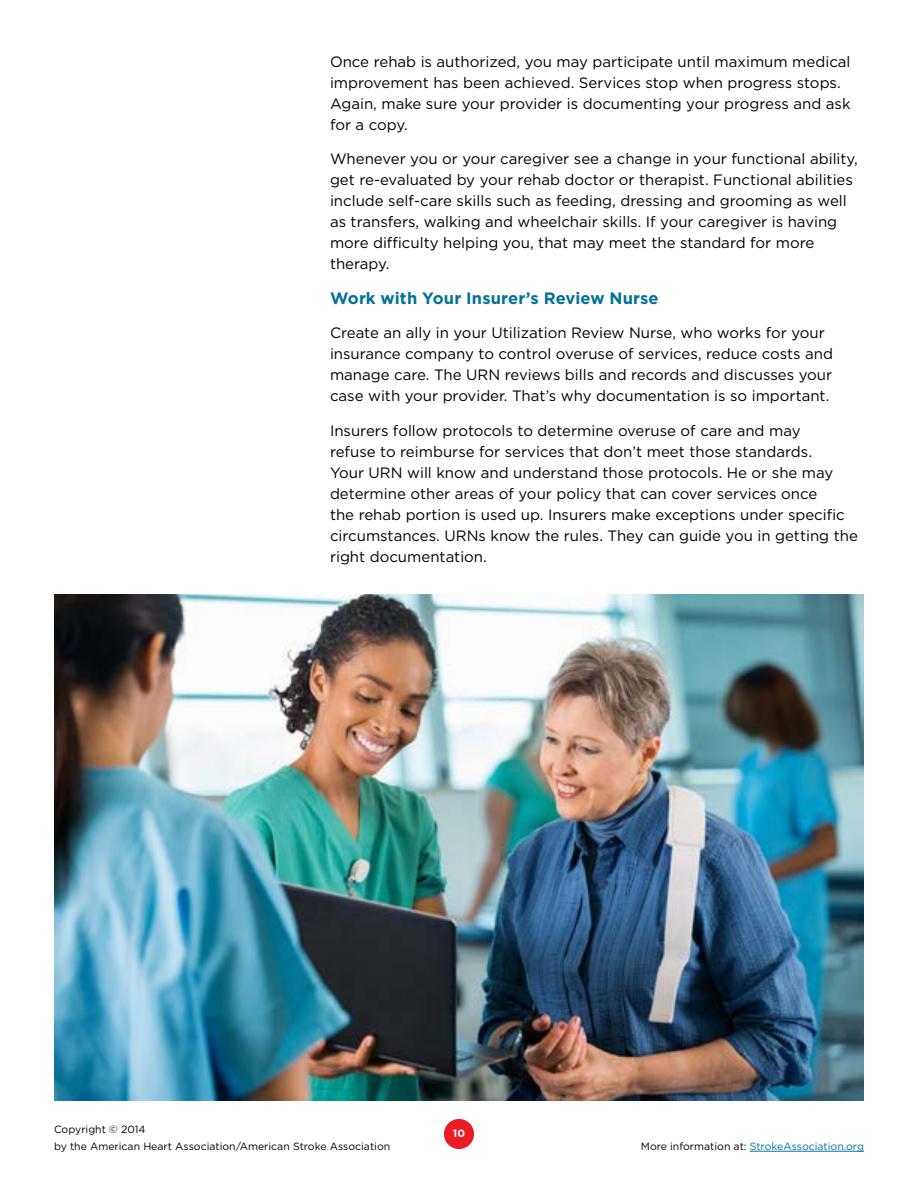
<style>
.page{position:relative;width:918px;height:1188px;background:#fff}
.page>*{position:absolute;margin:0;border:0;box-sizing:border-box;transform-origin:0 0}
.t1{font:700 16.5px "Gotham";letter-spacing:.005em;color:#007298}
.t2{font:15px/21px "Gotham";color:#000}
.t3{font:700 10.65px "Gotham";color:#fff}
.t4{font:10.5px/16.5px "Gotham";color:#000}
.t5{font:10.5px "Gotham";color:#007298}
.s1{color:#000}
</style>
<div class="page">
<div style="left:444px;top:1119px;width:30px;height:30px;background:#ed1c24;border-radius:50%"></div>
<hr style="left:750px;top:1151px;width:114px;height:1px;background:#007298">
<img style="left:54px;top:594px;width:810px;height:506px">
<p class="t2" style="left:330px;top:50px;width:522px">Once rehab is authorized, you may participate until maximum medical improvement has been achieved. Services stop when progress stops.<br>Again, make sure your provider is documenting your progress and ask for a copy.</p>
<p class="t2" style="left:330px;top:148px;width:529px">Whenever you or your caregiver see a change in your functional ability, get re-evaluated by your rehab doctor or therapist. Functional abilities include self-care skills such as feeding, dressing and grooming as well as transfers, walking and wheelchair skills. If your caregiver is having more difficulty helping you, that may meet the standard for more therapy.</p>
<p class="t1" style="left:330px;top:288px;width:330px">Work with Your Insurer’s Review Nurse</p>
<p class="t2" style="left:330px;top:322px;width:504px">Create an ally in your Utilization Review Nurse, who works for your insurance company to control overuse of services, reduce costs and manage care. The URN reviews bills and records and discusses your case with your provider. That’s why documentation is so important.</p>
<p class="t2" style="left:330px;top:419px;width:529px">Insurers follow protocols to determine overuse of care and may<br>refuse to reimburse for services that don’t meet those standards.<br>Your URN will know and understand those protocols. He or she may determine other areas of your policy that can cover services once<br>the rehab portion is used up. Insurers make exceptions under specific circumstances. URNs know the rules. They can guide you in getting the right documentation.</p>
<p class="t4" style="left:54px;top:1121px;width:338px">Copyright © 2014<br>by the American Heart Association/American Stroke Association</p>
<p class="t3" style="left:453px;top:1128px;width:14px">10</p>
<p class="t5" style="left:641px;top:1140px;width:225px"><span class="s1">More information at:</span> StrokeAssociation.org</p>
</div>
